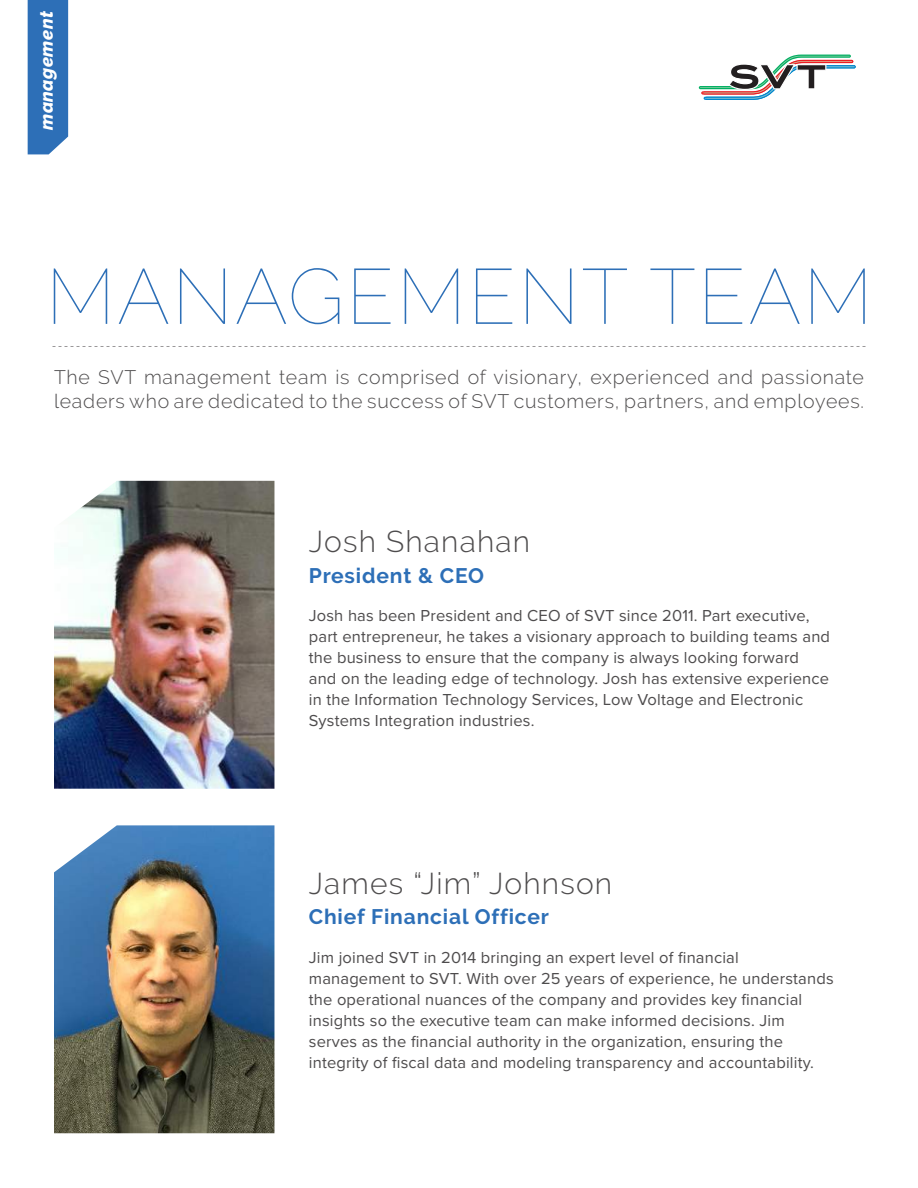
<style>
.page{position:relative;width:918px;height:1188px;background:#fff}
.page>*{position:absolute;margin:0;border:0;box-sizing:border-box;transform-origin:0 0}
.t1{font:100 78px "Raleway";letter-spacing:.03em;color:#2d6fb7}
.t2{font:300 30px "Raleway";letter-spacing:.04em;color:#4e4c4d}
.t3{font:700 21px "Raleway";letter-spacing:.04em;color:#2d6fb7}
.t4{font:300 19.5px/24px "Raleway";letter-spacing:.04em;color:#4e4c4d}
.t5{font:italic 800 18px "Raleway";letter-spacing:.025em;color:#fff}
.t6{font:16.5px/21px "Proxima Nova";letter-spacing:.01em;color:#4e4c4d}
</style>
<div class="page">
<svg style="left:52px;top:346px;width:814px;height:1px"></svg>
<img style="left:54px;top:481px;width:220px;height:308px">
<img style="left:54px;top:825px;width:220px;height:308px">
<div style="left:28px;top:0;width:40px;height:154px;background:#2d6fb7"></div>
<svg style="left:699px;top:55px;width:157px;height:45px"></svg>
<p class="t5" style="left:36px;top:130px;width:120px;rotate:-90deg">management</p>
<h1 class="t1" style="left:46px;top:251px;width:828px">MANAGEMENT TEAM</h1>
<p class="t4" style="left:54px;top:365px;width:812px">The SVT management team is comprised of visionary, experienced and passionate leaders who are dedicated to the success of SVT customers, partners, and employees.</p>
<h2 class="t2" style="left:309px;top:524px;width:223px">Josh Shanahan</h2>
<p class="t3" style="left:309px;top:563px;width:177px">President &amp; CEO</p>
<p class="t6" style="left:309px;top:605px;width:523px">Josh has been President and CEO of SVT since 2011. Part executive, part entrepreneur, he takes a visionary approach to building teams and the business to ensure that the company is always looking forward and on the leading edge of technology. Josh has extensive experience in the Information Technology Services, Low Voltage and Electronic Systems Integration industries.</p>
<h2 class="t2" style="left:309px;top:865px;width:305px">James “Jim” Johnson</h2>
<p class="t3" style="left:309px;top:905px;width:242px">Chief Financial Officer</p>
<p class="t6" style="left:309px;top:947px;width:526px">Jim joined SVT in 2014 bringing an expert level of financial management to SVT. With over 25 years of experience, he understands the operational nuances of the company and provides key financial insights so the executive team can make informed decisions. Jim serves as the financial authority in the organization, ensuring the integrity of fiscal data and modeling transparency and accountability.</p>
</div>
